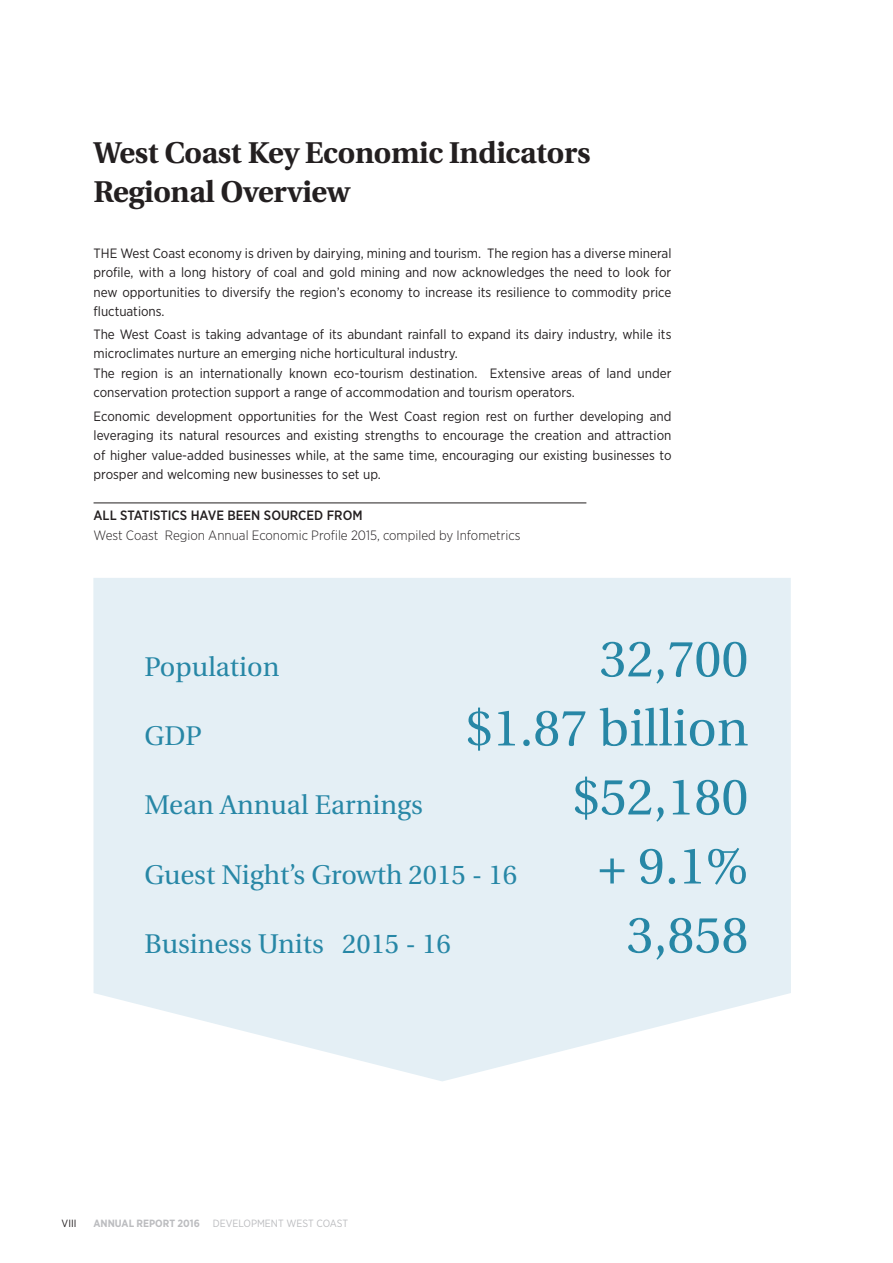
<style>
.page{position:relative;width:893px;height:1263px;background:#fff}
.page>*{position:absolute;margin:0;border:0;box-sizing:border-box;transform-origin:0 0}
.t1{font:51px "Utopia";color:#2787a6}
.t2{font:700 30px/39px "Utopia";letter-spacing:-.01em;color:#231f20}
.t3{font:27px "Utopia";color:#2787a6}
.t4{font:13.5px/19.5px "Gotham Narrow";color:#231f20;text-align:justify}
.t5{font:300 13.5px "Gotham Narrow";color:#231f20}
.t6{font:500 13.5px "Gotham Narrow";color:#231f20}
.t7{font:10.5px "Gotham Narrow";color:#bcbdc0}
.t8{font:10.5px "Gotham Narrow";color:#231f20}
.s1{font-weight:700}
</style>
<div class="page">
<hr style="left:94px;top:503px;width:492px;height:1px;background:#231f20">
<svg style="left:93px;top:578px;width:698px;height:503px;background:#e6f0f5"></svg>
<h2 class="t2" style="left:94px;top:134px;width:498px">West Coast Key Economic Indicators<br>Regional Overview</h2>
<p class="t4" style="left:94px;top:243px;width:579px">THE West Coast economy is driven by dairying, mining and tourism. The region has a diverse mineral profile, with a long history of coal and gold mining and now acknowledges the need to look for new opportunities to diversify the region’s economy to increase its resilience to commodity price fluctuations.</p>
<p class="t4" style="left:94px;top:324px;width:579px;text-align:left">The West Coast is taking advantage of its abundant rainfall to expand its dairy industry, while its microclimates nurture an emerging niche horticultural industry.<br>The region is an internationally known eco-tourism destination. Extensive areas of land under conservation protection support a range of accommodation and tourism operators.</p>
<p class="t4" style="left:94px;top:406px;width:579px">Economic development opportunities for the West Coast region rest on further developing and leveraging its natural resources and existing strengths to encourage the creation and attraction of higher value-added businesses while, at the same time, encouraging our existing businesses to prosper and welcoming new businesses to set up.</p>
<p class="t6" style="left:94px;top:507px;width:271px">ALL STATISTICS HAVE BEEN SOURCED FROM</p>
<p class="t5" style="left:94px;top:526px;width:429px">West Coast Region Annual Economic Profile 2015, compiled by Infometrics</p>
<h3 class="t3" style="left:145px;top:652px;width:136px">Population</h3>
<h3 class="t3" style="left:145px;top:721px;width:59px">GDP</h3>
<h3 class="t3" style="left:145px;top:790px;width:280px">Mean Annual Earnings</h3>
<h1 class="t1" style="left:600px;top:631px;width:150px">32,700</h1>
<h1 class="t1" style="left:466px;top:700px;width:284px">$1.87 billion</h1>
<h1 class="t1" style="left:573px;top:769px;width:177px">$52,180</h1>
<h3 class="t3" style="left:145px;top:859px;width:374px">Guest Night’s Growth 2015 - 16</h3>
<h3 class="t3" style="left:145px;top:928px;width:308px">Business Units 2015 - 16</h3>
<h1 class="t1" style="left:597px;top:838px;width:152px">+ 9.1%</h1>
<h1 class="t1" style="left:627px;top:907px;width:123px">3,858</h1>
<p class="t8" style="left:62px;top:1216px;width:16px">viii</p>
<p class="t7" style="left:94px;top:1216px;width:256px"><span class="s1">ANNUAL REPORT 2016</span> DEVELOPMENT WEST COAST</p>
</div>
